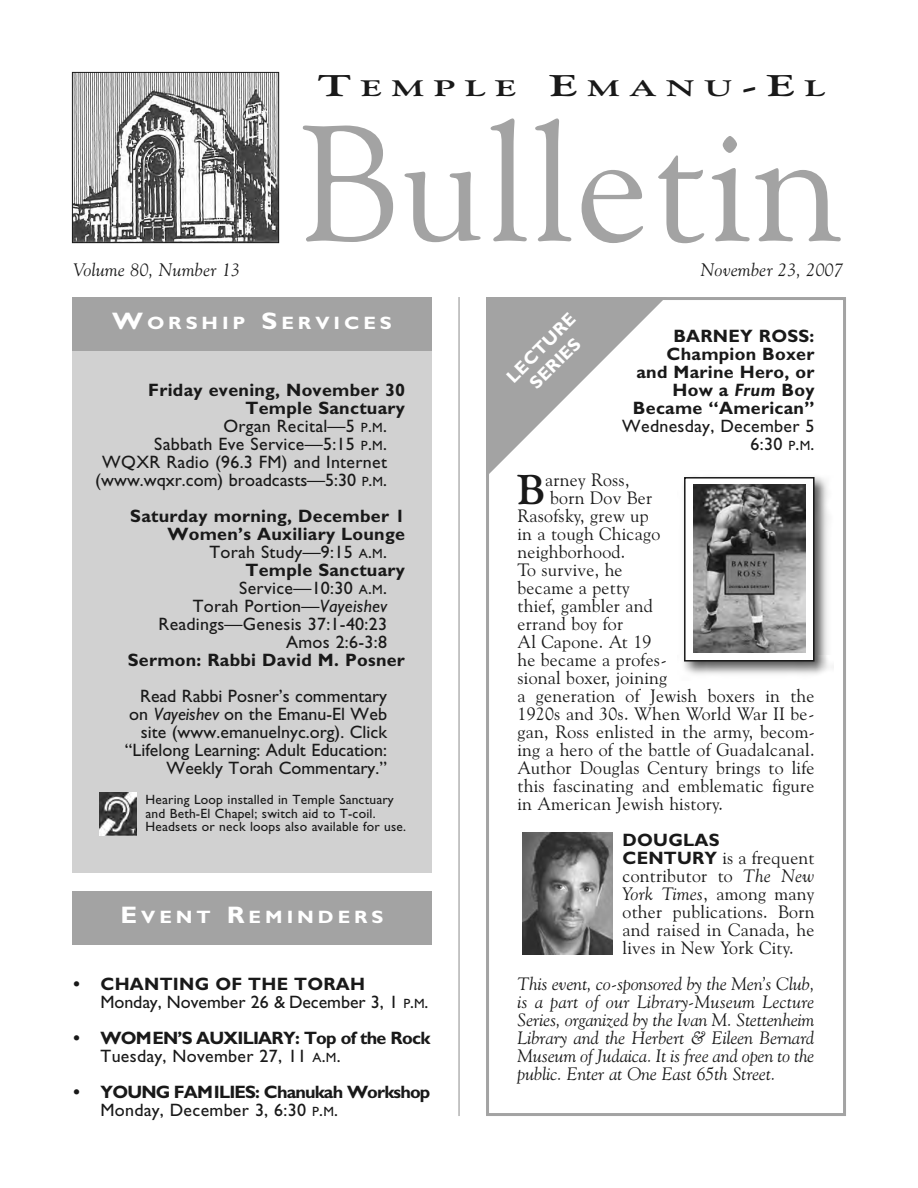
<style>
.page{position:relative;width:918px;height:1188px;background:#fff}
.page>*{position:absolute;margin:0;border:0;box-sizing:border-box;transform-origin:0 0}
.t1{font:165px "Goudy Old Style BT";letter-spacing:.015em;color:#a3a3a3}
.t2{font:700 41.7px "Goudy Old Style BT";color:#191919}
.t3{font:700 22.5px "Goudy Old Style BT";letter-spacing:.265em;color:#191919;scale:1.6 1}
.t4{font:18px/18px "Goudy Old Style BT";letter-spacing:.015em;color:#191919;text-align:justify}
.t5{font:18px/18px "Gill Sans";color:#191919;text-align:right}
.t6{font:italic 18px/18px "Goudy Old Style BT";color:#191919;text-align:justify}
.t7{font:700 18px/18px "Gill Sans";letter-spacing:.015em;color:#191919;text-align:right}
.t8{font:700 18px/18px "Gill Sans";letter-spacing:-.045em;color:#191919}
.t9{font:700 18px/18px "Gill Sans";letter-spacing:-.04em;color:#191919}
.t10{font:700 18px "Gill Sans";letter-spacing:.2em;color:#fff;scale:1.1 1}
.t11{font:700 18px "Gill Sans";letter-spacing:.2em;color:#fff}
.t12{font:13.5px/13.5px "Gill Sans";letter-spacing:.015em;color:#191919}
.s1{font-size:30px}
.s2{font-size:24px}
.s3{font-size:13.5px}
.s4{font-style:italic}
.s5{font-weight:700}
.s6{font-weight:400}
.s7{font-weight:400;font-size:13.5px}
.s8{font-family:"Gill Sans";font-weight:700}
</style>
<div class="page">
<div style="left:486px;top:297px;width:360px;height:819px;border:3px solid #a3a3a3"></div>
<img style="left:74px;top:74px;width:203px;height:167px">
<div style="left:72px;top:72px;width:207px;height:171px;border:1px solid #191919"></div>
<hr style="left:459px;top:297px;width:1px;height:819px;background:#8c8c8c">
<svg style="left:486px;top:297px;width:180px;height:180px"></svg>
<div style="left:72px;top:351px;width:360px;height:522px;background:#d1d1d1"></div>
<div style="left:72px;top:297px;width:360px;height:54px;background:#a3a3a3"></div>
<img style="left:99px;top:792px;width:38px;height:44px">
<div style="left:72px;top:891px;width:360px;height:54px;background:#a3a3a3"></div>
<img style="left:683px;top:476px;width:151px;height:199px">
<div style="left:686px;top:479px;width:127px;height:181px;background:#fff"></div>
<img style="left:694px;top:484px;width:111px;height:168px">
<div style="left:684px;top:477px;width:131px;height:185px;border:2px solid #191919"></div>
<img style="left:522px;top:833px;width:90px;height:121px">
<p class="t6" style="left:74px;top:261px;width:168px">Volume 80, Number 13</p>
<p class="t3" style="left:318px;top:75px;width:318px"><span class="s1">T</span>EMPLE <span class="s1">E</span>MANU<span class="s1">-E</span>L</p>
<h1 class="t1" style="left:299px;top:87px;width:545px">Bulletin</h1>
<p class="t6" style="left:701px;top:261px;width:144px">November 23, 2007</p>
<p class="t10" style="left:112px;top:313px;width:256px"><span class="s2">W</span>ORSHIP <span class="s2">S</span>ERVICES</p>
<p class="t7" style="left:148px;top:381px;width:258px">Friday evening, November 30</p>
<p class="t7" style="left:246px;top:399px;width:161px">Temple Sanctuary</p>
<p class="t5" style="left:223px;top:417px;width:165px">Organ Recital—5 <span class="s3">P</span>.<span class="s3">M</span>.</p>
<p class="t5" style="left:154px;top:435px;width:234px">Sabbath Eve Service—5:15 <span class="s3">P</span>.<span class="s3">M</span>.</p>
<p class="t5" style="left:102px;top:453px;width:286px">WQXR Radio (96.3 FM) and Internet</p>
<p class="t5" style="left:95px;top:471px;width:293px">(www.wqxr.com) broadcasts—5:30 <span class="s3">P</span>.<span class="s3">M</span>.</p>
<p class="t7" style="left:130px;top:507px;width:276px">Saturday morning, December 1</p>
<p class="t7" style="left:168px;top:525px;width:239px">Women’s Auxiliary Lounge</p>
<p class="t5" style="left:209px;top:543px;width:179px">Torah Study—9:15 <span class="s3">A</span>.<span class="s3">M</span>.</p>
<p class="t7" style="left:246px;top:561px;width:161px">Temple Sanctuary</p>
<p class="t5" style="left:239px;top:579px;width:149px">Service—10:30 <span class="s3">A</span>.<span class="s3">M</span>.</p>
<p class="t5" style="left:193px;top:597px;width:196px">Torah Portion—<span class="s4">Vayeishev</span></p>
<p class="t5" style="left:159px;top:615px;width:230px">Readings—Genesis 37:1-40:23</p>
<p class="t5" style="left:286px;top:633px;width:102px">Amos 2:6-3:8</p>
<p class="t7" style="left:128px;top:651px;width:279px">Sermon: Rabbi David M. Posner</p>
<p class="t5" style="left:125px;top:687px;width:264px">Read Rabbi Posner’s commentary on <span class="s4">Vayeishev</span> on the Emanu-El Web site (www.emanuelnyc.org). Click “Lifelong Learning: Adult Education:<br>Weekly Torah Commentary.”</p>
<p class="t12" style="left:146px;top:793px;width:262px">Hearing Loop installed in Temple Sanctuary and Beth-El Chapel; switch aid to T-coil.<br>Headsets or neck loops also available for use.</p>
<p class="t10" style="left:120px;top:907px;width:241px"><span class="s2">E</span>VENT <span class="s2">R</span>EMINDERS</p>
<p class="t5" style="left:101px;top:975px;width:329px;text-align:left;text-indent:-27px"><span class="s5">• CHANTING OF THE TORAH<br></span>Monday, November 26 &amp; December 3, 1 <span class="s3">P</span>.<span class="s3">M</span>.</p>
<p class="t9" style="left:101px;top:1029px;width:331px;text-indent:-27px">• WOMEN’S AUXILIARY: Top of the Rock<br><span class="s6">Tuesday, November 27, 11</span> <span class="s7">A</span><span class="s6">.</span><span class="s7">M</span><span class="s6">.</span></p>
<p class="t8" style="left:101px;top:1083px;width:331px;text-indent:-27px">• YOUNG FAMILIES: Chanukah Workshop<br><span class="s6">Monday, December 3, 6:30</span> <span class="s7">P</span><span class="s6">.</span><span class="s7">M</span><span class="s6">.</span></p>
<p class="t11" style="left:502px;top:372px;width:91px;rotate:-45deg">LECTURE</p>
<p class="t11" style="left:525px;top:378px;width:66px;rotate:-45deg">SERIES</p>
<p class="t7" style="left:633px;top:327px;width:183px">BARNEY ROSS:<br>Champion Boxer and Marine Hero, or<br>How a <span class="s4">Frum</span> Boy<br>Became “American”</p>
<p class="t5" style="left:622px;top:417px;width:194px">Wednesday, December 5<br>6:30 <span class="s3">P</span>.<span class="s3">M</span>.</p>
<h2 class="t2" style="left:518px;top:465px;width:29px">B</h2>
<p class="t4" style="left:545px;top:471px;width:86px">arney Ross,</p>
<p class="t4" style="left:550px;top:489px;width:103px">born Dov Ber</p>
<p class="t4" style="left:518px;top:507px;width:133px">Rasofsky, grew up</p>
<p class="t4" style="left:518px;top:525px;width:144px">in a tough Chicago</p>
<p class="t4" style="left:518px;top:543px;width:109px">neighborhood.</p>
<p class="t4" style="left:518px;top:561px;width:107px">To survive, he</p>
<p class="t4" style="left:518px;top:579px;width:114px">became a petty</p>
<p class="t4" style="left:518px;top:597px;width:137px">thief, gambler and</p>
<p class="t4" style="left:518px;top:615px;width:107px">errand boy for</p>
<p class="t4" style="left:518px;top:633px;width:135px">Al Capone. At 19</p>
<p class="t4" style="left:518px;top:651px;width:151px">he became a profes-</p>
<p class="t4" style="left:518px;top:669px;width:151px">sional boxer, joining</p>
<p class="t4" style="left:518px;top:687px;width:299px">a generation of Jewish boxers in the</p>
<p class="t4" style="left:518px;top:705px;width:298px">1920s and 30s. When World War II be-</p>
<p class="t4" style="left:518px;top:723px;width:299px">gan, Ross enlisted in the army, becom-</p>
<p class="t4" style="left:518px;top:741px;width:298px">ing a hero of the battle of Guadalcanal.</p>
<p class="t4" style="left:518px;top:759px;width:299px">Author Douglas Century brings to life</p>
<p class="t4" style="left:518px;top:777px;width:299px">this fascinating and emblematic figure</p>
<p class="t4" style="left:518px;top:795px;width:207px">in American Jewish history.</p>
<p class="t7" style="left:623px;top:831px;width:99px">DOUGLAS</p>
<p class="t4" style="left:623px;top:849px;width:194px"><span class="s8">CENTURY</span> is a frequent contributor to <span class="s4">The New York Times</span>, among many other publications. Born and raised in Canada, he lives in New York City.</p>
<p class="t6" style="left:518px;top:975px;width:299px">This event, co-sponsored by the Men’s Club, is a part of our Library-Museum Lecture Series, organized by the Ivan M. Stettenheim Library and the Herbert &amp; Eileen Bernard Museum of Judaica. It is free and open to the public. Enter at One East 65th Street.</p>
</div>
